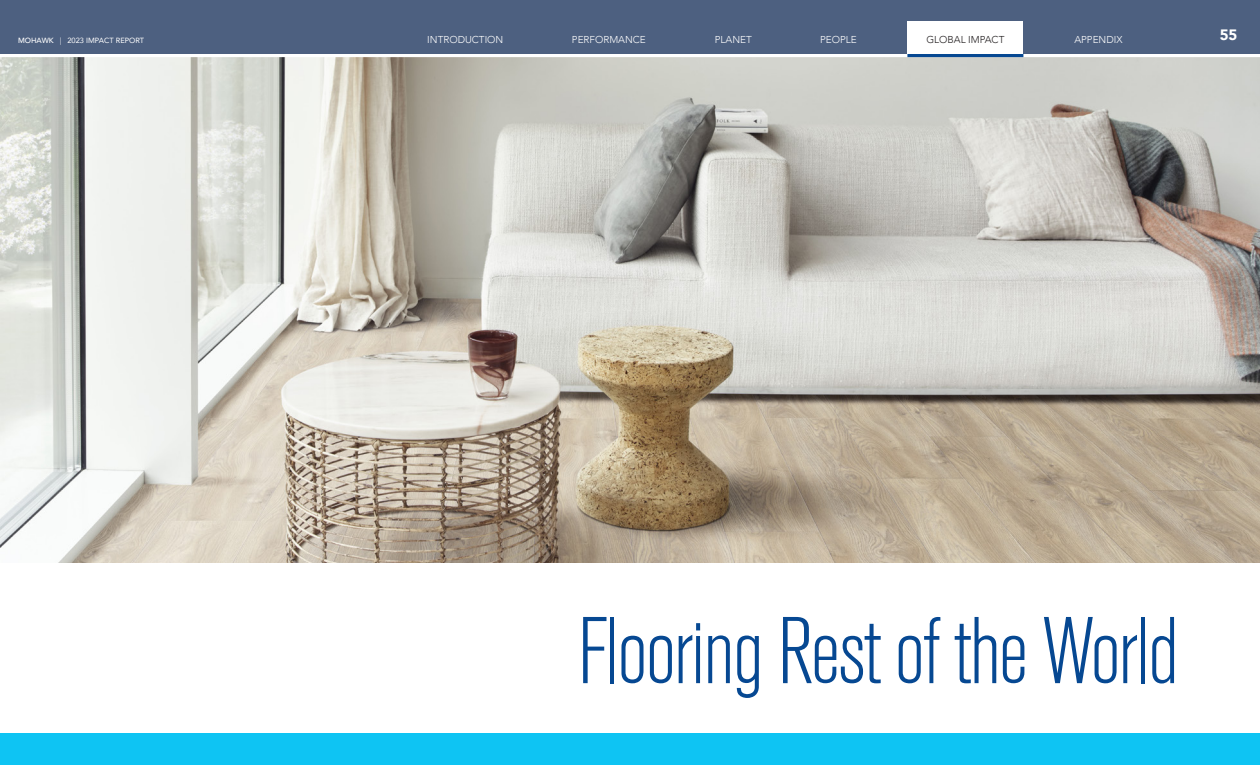
<style>
.page{position:relative;width:1260px;height:765px;background:#fff}
.page>*{position:absolute;margin:0;border:0;box-sizing:border-box;transform-origin:0 0}
.Subhead{font:300 condensed 93.75px "Akzidenz Grotesk Pro";letter-spacing:-.02em;color:#064892}
.t1{font:900 15px "Avenir";color:#fff}
.t2{font:300 10px "Avenir";color:#fff}
.t3{font:300 10px "Avenir";color:#231f20}
.t4{font:7.5px "Avenir";color:#fff}
.s1{font-weight:500}
.s2{font-weight:300}
</style>
<div class="page">
<img style="left:0;top:57px;width:1260px;height:505px">
<div style="left:0;top:734px;width:1260px;height:31px;background:#0ec4f3"></div>
<div style="left:0;top:0;width:1260px;height:54px;background:#4d6080"></div>
<hr style="left:907px;top:53px;width:116px;height:4px;background:#064892">
<div style="left:907px;top:21px;width:116px;height:33px;background:#fff"></div>
<p class="t4" style="left:18px;top:34px;width:128px"><span class="s1">MOHAWK</span> <span class="s2">|</span> 2023 IMPACT REPORT</p>
<p class="t2" style="left:427px;top:33px;width:78px">INTRODUCTION</p>
<p class="t2" style="left:572px;top:33px;width:75px">PERFORMANCE</p>
<p class="t2" style="left:715px;top:33px;width:39px">PLANET</p>
<p class="t2" style="left:820px;top:33px;width:38px">PEOPLE</p>
<p class="t3" style="left:926px;top:33px;width:79px">GLOBAL IMPACT</p>
<p class="t2" style="left:1074px;top:33px;width:50px">APPENDIX</p>
<h2 class="t1" style="left:1220px;top:22px;width:19px">55</h2>
<p class="Subhead" style="left:578px;top:590px;width:603px">Flooring Rest of the World</p>
</div>
